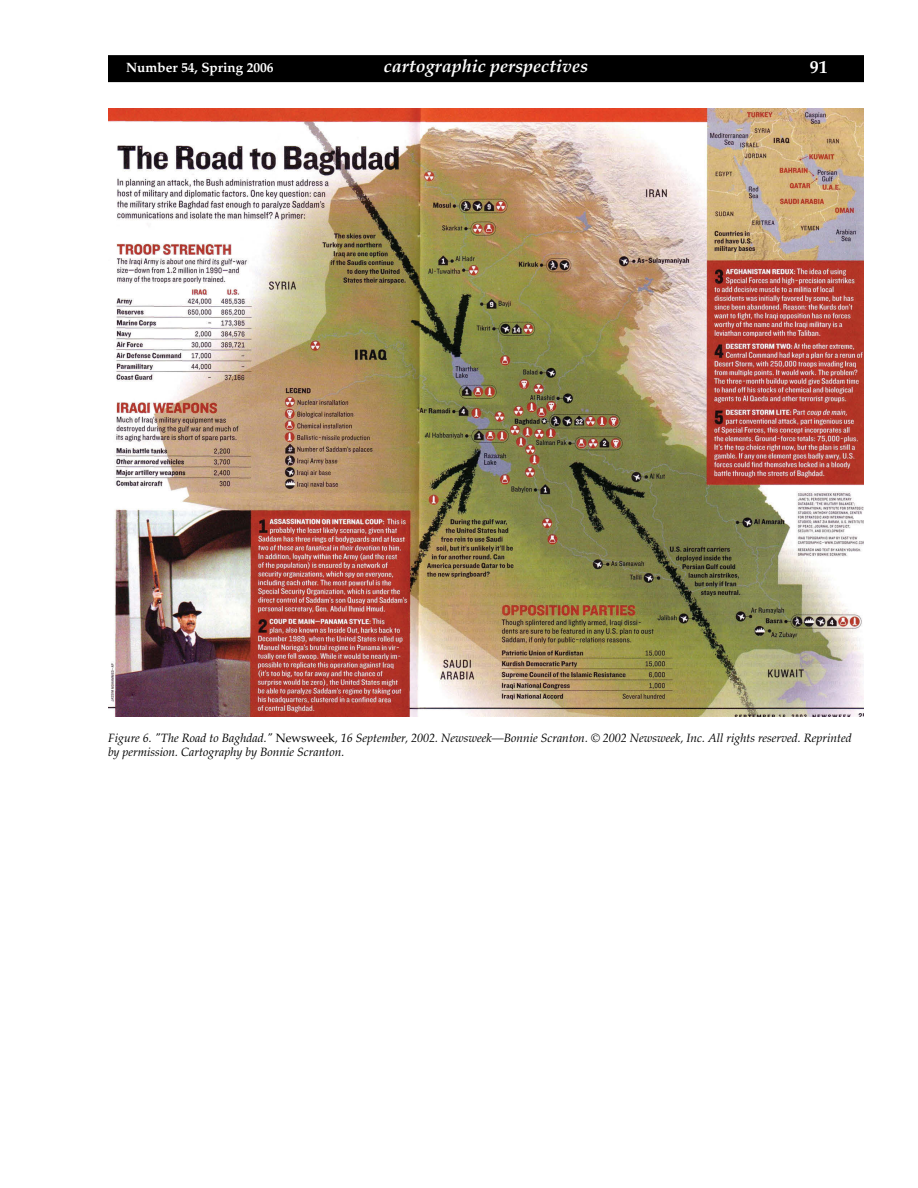
<style>
.page{position:relative;width:918px;height:1188px;background:#fff}
.page>*{position:absolute;margin:0;border:0;box-sizing:border-box;transform-origin:0 0}
.t1{font:italic 700 18px "Palatino";color:#fff}
.t2{font:700 18px "Palatino";color:#fff}
.t3{font:700 13.5px "Palatino";color:#fff}
.t4{font:italic 12px/14.4px "Palatino";color:#000}
.s1{font-style:normal}
</style>
<div class="page">
<div style="left:109px;top:56px;width:754px;height:25px;background:#000"></div>
<div style="left:108px;top:55px;width:756px;height:27px;border:2px solid #000"></div>
<img style="left:108px;top:108px;width:756px;height:609px">
<p class="t3" style="left:126px;top:60px;width:149px">Number 54, Spring 2006</p>
<h1 class="t1" style="left:384px;top:55px;width:206px">cartographic perspectives</h1>
<h1 class="t2" style="left:810px;top:57px;width:19px">91</h1>
<p class="t4" style="left:108px;top:731px;width:745px">Figure 6. "The Road to Baghdad." <span class="s1">Newsweek</span>, 16 September, 2002. Newsweek—Bonnie Scranton. © 2002 Newsweek, Inc. All rights reserved. Reprinted by permission. Cartography by Bonnie Scranton.</p>
</div>
